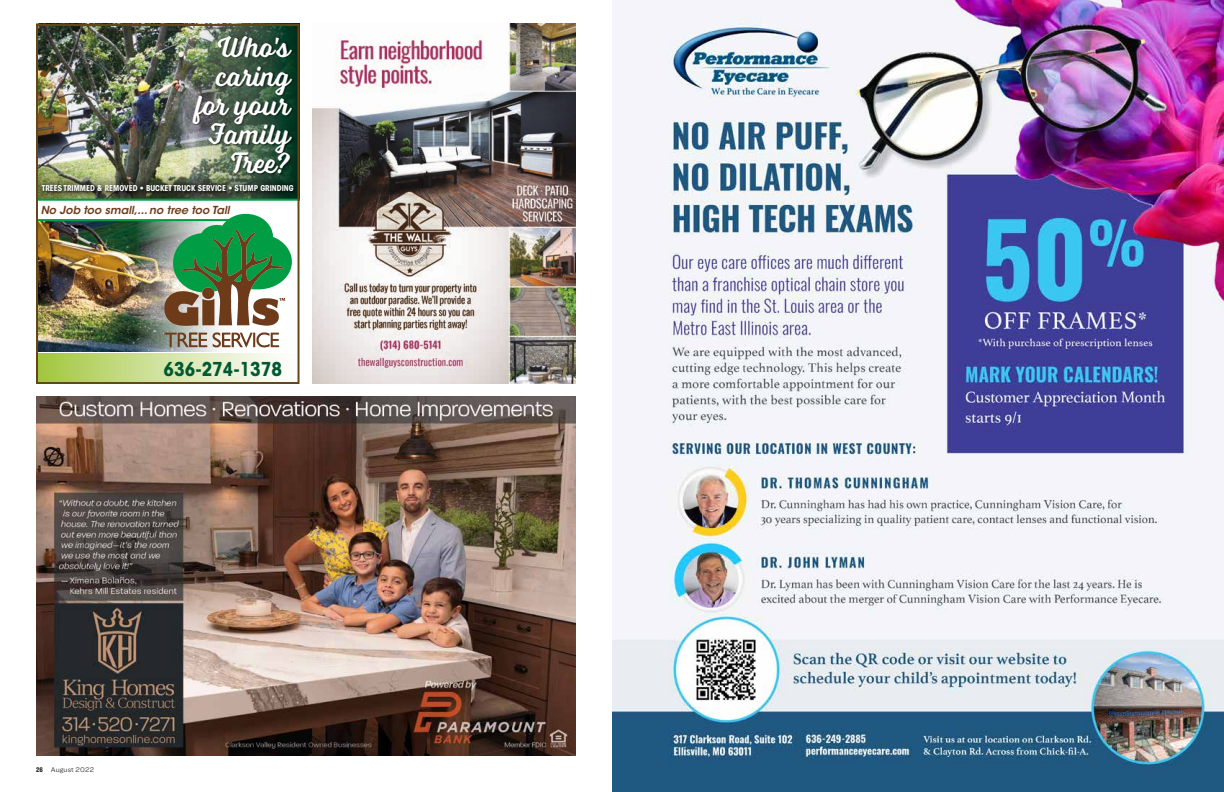
<style>
.page{position:relative;width:1224px;height:792px;background:#fff}
.page>*{position:absolute;margin:0;border:0;box-sizing:border-box;transform-origin:0 0}
.t1{font:30px/29px "Voltage";color:#fff;text-align:right}
.t2{font:700 condensed 19px "ITC Avant Garde Std";color:#005932}
.t3{font:italic 600 11px "ITC Avant Garde Std";color:#6e3b1a}
.t4{font:700 condensed 8px "ITC Avant Garde Std";color:#fff}
.t5{font:300 7px "Ringside";letter-spacing:.015em;color:#1c1b1a}
.s1{font-family:"Ringside Compressed";font-weight:900}
</style>
<div class="page">
<img style="left:36px;top:396px;width:540px;height:360px">
<img style="left:312px;top:24px;width:264px;height:360px">
<img style="left:36px;top:24px;width:264px;height:360px">
<img style="left:612px;top:0;width:612px;height:792px">
<h1 class="t1" style="left:196px;top:32px;width:96px">Who's caring for your<br>Family<br>Tree?</h1>
<p class="t4" style="left:42px;top:183px;width:253px">TREES TRIMMED &amp; REMOVED • BUCKET TRUCK SERVICE • STUMP GRINDING</p>
<h3 class="t3" style="left:41px;top:203px;width:191px">No Job too small,... no tree too Tall</h3>
<h2 class="t2" style="left:164px;top:357px;width:120px">636-274-1378</h2>
<p class="t5" style="left:36px;top:764px;width:59px"><span class="s1">26</span> August 2022</p>
</div>
